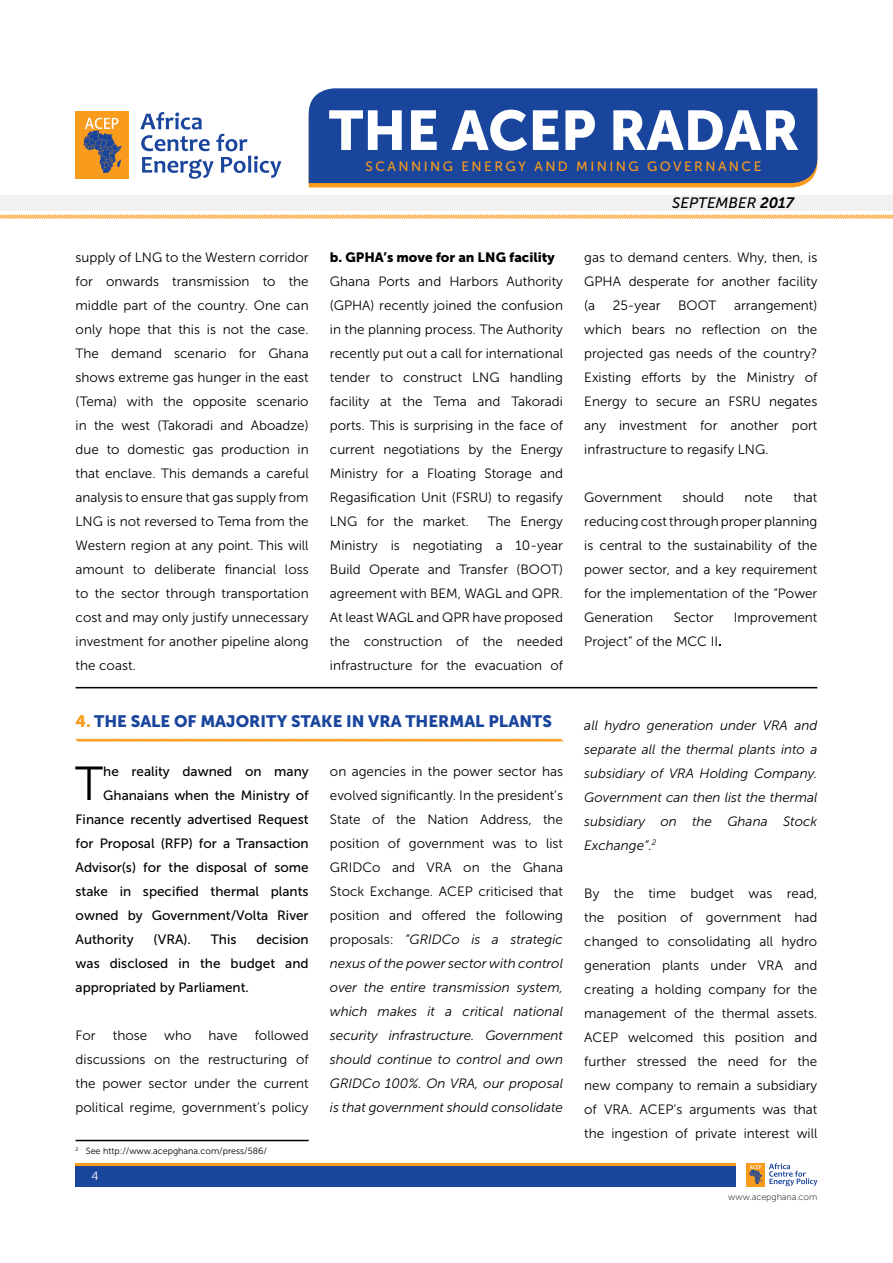
<style>
.page{position:relative;width:893px;height:1263px;background:#fff}
.page>*{position:absolute;margin:0;border:0;box-sizing:border-box;transform-origin:0 0}
.t1{font:55.5px "Museo Sans 900";color:#fff}
.t2{font:47.7px "Museo Sans 300";color:#000}
.t3{font:16.5px "Museo Sans 900";color:#19459d}
.t4{font:italic 15px "Museo Sans 500";color:#000}
.t5{font:13.5px/24px "Museo Sans 300";color:#000;text-align:justify}
.t6{font:italic 13.5px/24px "Museo Sans 300";color:#000;text-align:justify}
.t7{font:13.5px/24px "Museo Sans 500";color:#000;text-align:justify}
.t8{font:13.5px "Museo Sans 500";letter-spacing:.18em;color:#f99b1c}
.t9{font:13.5px "Museo Sans 900";color:#000}
.t10{font:12px "Museo Sans 300";color:#fff}
.t11{font:9px "Museo Sans 300";color:#000}
.t12{font:9px "Museo Sans 100";color:#000}
.s1{color:#f99b1c}
.s2{font-style:normal}
.s3{font-family:"Museo Sans 700"}
</style>
<div class="page">
<div style="left:76px;top:1165px;width:660px;height:21px;background:#19459d"></div>
<hr style="left:76px;top:1163px;width:660px;height:2px;background:#f99b1c">
<div style="left:747px;top:1163px;width:18px;height:23px;background:#f99b1c"></div>
<svg style="left:749px;top:1165px;width:13px;height:19px"></svg>
<svg style="left:769px;top:1163px;width:48px;height:23px"></svg>
<div style="left:0;top:195px;width:893px;height:15px;background:#f1f1f2"></div>
<svg style="left:309px;top:183px;width:498px;height:4px;background:#f39920"></svg>
<div style="left:76px;top:112px;width:53px;height:67px;background:#f99b1c"></div>
<svg style="left:83px;top:118px;width:39px;height:55px"></svg>
<svg style="left:140px;top:112px;width:141px;height:67px"></svg>
<div style="left:309px;top:88px;width:508px;height:95px;background:#19459d"></div>
<svg style="left:0;top:214px;width:893px;height:5px;background:#fbcd8f"></svg>
<hr style="left:76px;top:687px;width:741px;height:1px;background:#000">
<svg style="left:75px;top:738px;width:488px;height:4px;background:#fac174"></svg>
<hr style="left:76px;top:1140px;width:233px;height:1px;background:#000">
<h1 class="t1" style="left:329px;top:99px;width:472px">THE ACEP RADAR</h1>
<p class="t8" style="left:366px;top:159px;width:397px">SCANNING ENERGY AND MINING GOVERNANCE</p>
<p class="t5" style="left:76px;top:245px;width:235px">supply of LNG to the Western corridor for onwards transmission to the middle part of the country. One can only hope that this is not the case.<br>The demand scenario for Ghana shows extreme gas hunger in the east (Tema) with the opposite scenario in the west (Takoradi and Aboadze) due to domestic gas production in that enclave. This demands a careful analysis to ensure that gas supply from LNG is not reversed to Tema from the Western region at any point. This will amount to deliberate financial loss to the sector through transportation cost and may only justify unnecessary investment for another pipeline along the coast.</p>
<p class="t9" style="left:330px;top:249px;width:226px">b. GPHA’s move for an LNG facility</p>
<p class="t5" style="left:330px;top:269px;width:235px">Ghana Ports and Harbors Authority (GPHA) recently joined the confusion in the planning process. The Authority recently put out a call for international tender to construct LNG handling facility at the Tema and Takoradi ports. This is surprising in the face of current negotiations by the Energy Ministry for a Floating Storage and Regasification Unit (FSRU) to regasify LNG for the market.</p>
<p class="t5" style="left:330px;top:509px;width:235px;text-indent:158px">The Energy Ministry is negotiating a 10-year Build Operate and Transfer (BOOT) agreement with BEM, WAGL and QPR.<br>At least WAGL and QPR have proposed the construction of the needed infrastructure for the evacuation of</p>
<p class="t3" style="left:76px;top:711px;width:478px"><span class="s1">4.</span> THE SALE OF MAJORITY STAKE IN VRA THERMAL PLANTS</p>
<h2 class="t2" style="left:75px;top:757px;width:30px">T</h2>
<p class="t7" style="left:103px;top:759px;width:207px">he reality dawned on many</p>
<p class="t6" style="left:330px;top:759px;width:235px"><span class="s2">on agencies in the power sector has evolved significantly. In the president’s State of the Nation Address, the position of government was to list GRIDCo and VRA on the Ghana Stock Exchange. ACEP criticised that position and offered the following proposals:</span> “GRIDCo is a strategic nexus of the power sector with control over the entire transmission system, which makes it a critical national security infrastructure. Government should continue to control and own GRIDCo 100%. On VRA, our proposal is that government should consolidate</p>
<p class="t7" style="left:103px;top:783px;width:207px">Ghanaians when the Ministry of</p>
<p class="t7" style="left:76px;top:807px;width:235px">Finance recently advertised Request</p>
<p class="t7" style="left:76px;top:831px;width:235px">for Proposal (RFP) for a Transaction</p>
<p class="t7" style="left:76px;top:855px;width:235px">Advisor(s) for the disposal of some</p>
<p class="t7" style="left:76px;top:879px;width:235px">stake in specified thermal plants</p>
<p class="t7" style="left:76px;top:903px;width:235px">owned by Government/Volta River</p>
<p class="t7" style="left:76px;top:927px;width:60px">Authority</p>
<p class="t7" style="left:154px;top:927px;width:39px">(VRA).</p>
<p class="t7" style="left:211px;top:927px;width:27px">This</p>
<p class="t7" style="left:76px;top:927px;width:235px;text-indent:181px">decision was disclosed in the budget and appropriated by Parliament.</p>
<p class="t5" style="left:76px;top:1023px;width:22px">For</p>
<p class="t5" style="left:113px;top:1023px;width:36px">those</p>
<p class="t5" style="left:164px;top:1023px;width:29px">who</p>
<p class="t5" style="left:209px;top:1023px;width:30px">have</p>
<p class="t5" style="left:76px;top:1023px;width:235px;text-indent:179px">followed discussions on the restructuring of the power sector under the current political regime, government’s policy</p>
<p class="t11" style="left:76px;top:1145px;width:193px"><sup>2</sup> See http://www.acepghana.com/press/586/</p>
<p class="t10" style="left:91px;top:1169px;width:9px">4</p>
<p class="t4" style="left:672px;top:195px;width:123px">SEPTEMBER <span class="s3">2017</span></p>
<p class="t5" style="left:584px;top:245px;width:235px">gas to demand centers. Why, then, is GPHA desperate for another facility (a</p>
<p class="t5" style="left:584px;top:293px;width:235px;text-indent:150px">arrangement) which bears no reflection on the projected gas needs of the country?<br>Existing efforts by the Ministry of Energy to secure an FSRU negates any investment for another port infrastructure to regasify LNG.</p>
<p class="t5" style="left:584px;top:485px;width:79px">Government</p>
<p class="t5" style="left:682px;top:485px;width:43px">should</p>
<p class="t5" style="left:744px;top:485px;width:30px">note</p>
<p class="t5" style="left:613px;top:293px;width:49px">25-year</p>
<p class="t5" style="left:678px;top:293px;width:40px">BOOT</p>
<p class="t5" style="left:584px;top:485px;width:235px;text-indent:209px">that reducing cost through proper planning is central to the sustainability of the power sector, and a key requirement for the implementation of the “Power Generation</p>
<p class="t5" style="left:674px;top:605px;width:41px">Sector</p>
<p class="t5" style="left:734px;top:605px;width:85px">Improvement</p>
<p class="t5" style="left:584px;top:629px;width:138px">Project” of the MCC II.</p>
<p class="t6" style="left:584px;top:713px;width:235px">all hydro generation under VRA and separate all the thermal plants into a subsidiary of VRA Holding Company.<br>Government can then list the thermal subsidiary on the Ghana Stock Exchange”.<sup>2</sup></p>
<p class="t5" style="left:584px;top:881px;width:235px">By the time budget was read, the position of government had changed to consolidating all hydro generation plants under VRA and creating a holding company for the management of the thermal assets.<br>ACEP welcomed this position and further stressed the need for the new company to remain a subsidiary of VRA. ACEP’s arguments was that the ingestion of private interest will</p>
<p class="t12" style="left:728px;top:1192px;width:91px">www.acepghana.com</p>
</div>
